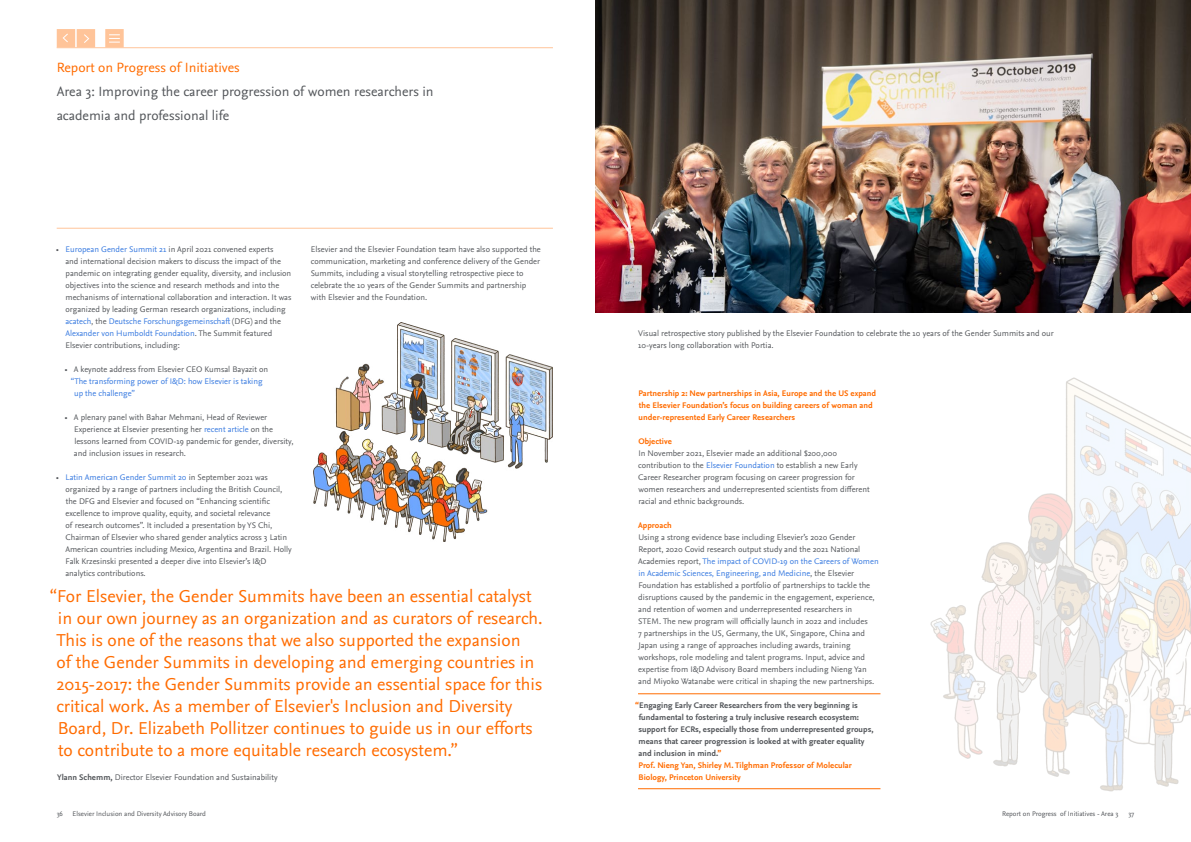
<style>
.page{position:relative;width:1191px;height:842px;background:#fff}
.page>*{position:absolute;margin:0;border:0;box-sizing:border-box;transform-origin:0 0}
.QUOTE{font:18px/22px "Nexus Sans Pro";color:#ff6c00}
.Intro{font:14px/24px "Nexus Sans Pro";color:#53565a}
.QUOTE-2{font:8.5px/12px "Nexus Sans Pro";color:#53565a}
.Quote_In_copy{font:700 8.5px/12px "Nexus Sans Pro";color:#53565a}
.t1{font:700 8.5px/12px "Nexus Sans Pro";color:#ff6c00}
.t2{font:8.5px "Nexus Sans Pro";color:#3679e0}
.t3{font:7px "Nexus Sans Pro";color:#53565a}
.s1{color:#ff6c00}
.s2{color:#3679e0}
.s3{font-weight:700}
.s4{font-weight:700;color:#ff6c00}
</style>
<div class="page">
<img style="left:835px;top:377px;width:356px;height:415px">
<div style="left:878px;top:570px;width:47px;height:142px;background:#fff"></div>
<div style="left:1179px;top:734px;width:12px;height:108px;background:#fff"></div>
<img style="left:595px;top:0;width:596px;height:312px">
<hr style="left:638px;top:694px;width:242px;height:1px;background:#ff6c00">
<hr style="left:638px;top:788px;width:242px;height:1px;background:#ff6c00">
<img style="left:313px;top:323px;width:240px;height:218px">
<hr style="left:57px;top:228px;width:496px;height:1px;background:#ffc499">
<hr style="left:57px;top:47px;width:496px;height:1px;background:#ffc499">
<svg style="left:105px;top:29px;width:19px;height:18px"></svg>
<svg style="left:57px;top:29px;width:38px;height:19px"></svg>
<p class="Intro" style="left:57px;top:55px;width:378px"><span class="s1">Report on Progress of Initiatives<br></span>Area 3: Improving the career progression of women researchers in academia and professional life</p>
<p class="QUOTE-2" style="left:65px;top:243px;width:228px;text-indent:-9px">• <span class="s2">European Gender Summit 21</span> in April 2021 convened experts<br>and international decision makers to discuss the impact of the pandemic on integrating gender equality, diversity, and inclusion objectives into the science and research methods and into the mechanisms of international collaboration and interaction. It was organized by leading German research organizations, including <span class="s2">acatech</span>, the <span class="s2">Deutsche Forschungsgemeinschaft</span> (DFG) and the <span class="s2">Alexander von Humboldt Foundation</span>. The Summit featured Elsevier contributions, including:</p>
<p class="QUOTE-2" style="left:65px;top:363px;width:205px">• A keynote address from Elsevier CEO Kumsal Bayazit on</p>
<p class="t2" style="left:71px;top:375px;width:193px">“The transforming power of I&amp;D: how Elsevier is taking</p>
<p class="t2" style="left:74px;top:387px;width:62px">up the challenge”</p>
<p class="QUOTE-2" style="left:74px;top:411px;width:221px;text-indent:-9px">• A plenary panel with Bahar Mehmani, Head of Reviewer Experience at Elsevier presenting her <span class="s2">recent article</span> on the lessons learned from COVID-19 pandemic for gender, diversity, and inclusion issues in research.</p>
<p class="QUOTE-2" style="left:65px;top:471px;width:228px;text-indent:-9px">• <span class="s2">Latin American Gender Summit 20</span> in September 2021 was organized by a range of partners including the British Council, the DFG and Elsevier and focused on “Enhancing scientific excellence to improve quality, equity, and societal relevance<br>of research outcomes”. It included a presentation by YS Chi, Chairman of Elsevier who shared gender analytics across 3 Latin American countries including Mexico, Argentina and Brazil. Holly Falk Krzesinski presented a deeper dive into Elsevier’s I&amp;D analytics contributions.</p>
<p class="QUOTE-2" style="left:311px;top:243px;width:232px">Elsevier and the Elsevier Foundation team have also supported the communication, marketing and conference delivery of the Gender Summits, including a visual storytelling retrospective piece to celebrate the 10 years of the Gender Summits and partnership with Elsevier and the Foundation.</p>
<p class="QUOTE" style="left:56px;top:584px;width:488px;text-indent:-7px">“For Elsevier, the Gender Summits have been an essential catalyst in our own journey as an organization and as curators of research.<br>This is one of the reasons that we also supported the expansion<br>of the Gender Summits in developing and emerging countries in 2015-2017: the Gender Summits provide an essential space for this critical work. As a member of Elsevier's Inclusion and Diversity Board, Dr. Elizabeth Pollitzer continues to guide us in our efforts to contribute to a more equitable research ecosystem.”</p>
<p class="QUOTE-2" style="left:57px;top:771px;width:222px"><span class="s3">Ylann Schemm,</span> Director Elsevier Foundation and Sustainability</p>
<p class="QUOTE-2" style="left:638px;top:327px;width:417px">Visual retrospective story published by the Elsevier Foundation to celebrate the 10 years of the Gender Summits and our<br>10-years long collaboration with Portia.</p>
<p class="t1" style="left:638px;top:387px;width:239px">Partnership 2: New partnerships in Asia, Europe and the US expand the Elsevier Foundation’s focus on building careers of woman and under-represented Early Career Researchers</p>
<p class="QUOTE-2" style="left:638px;top:435px;width:233px"><span class="s4">Objective<br></span>In November 2021, Elsevier made an additional $200,000 contribution to the <span class="s2">Elsevier Foundation</span> to establish a new Early Career Researcher program focusing on career progression for women researchers and underrepresented scientists from different racial and ethnic backgrounds.</p>
<p class="QUOTE-2" style="left:638px;top:519px;width:242px"><span class="s4">Approach<br></span>Using a strong evidence base including Elsevier’s 2020 Gender Report, 2020 Covid research output study and the 2021 National Academies report, <span class="s2">The impact of COVID-19 on the Careers of Women in Academic Sciences, Engineering, and Medicine</span>, the Elsevier Foundation has established a portfolio of partnerships to tackle the disruptions caused by the pandemic in the engagement, experience, and retention of women and underrepresented researchers in<br>STEM. The new program will officially launch in 2022 and includes<br>7 partnerships in the US, Germany, the UK, Singapore, China and Japan using a range of approaches including awards, training workshops, role modeling and talent programs. Input, advice and expertise from I&amp;D Advisory Board members including Nieng Yan and Miyoko Watanabe were critical in shaping the new partnerships.</p>
<p class="Quote_In_copy" style="left:638px;top:699px;width:236px;text-indent:-3px"><span class="s1">“</span>Engaging Early Career Researchers from the very beginning is fundamental to fostering a truly inclusive research ecosystem: support for ECRs, especially those from underrepresented groups, means that career progression is looked at with greater equality and inclusion in mind.<span class="s1">”<br>Prof. Nieng Yan, Shirley M. Tilghman Professor of Molecular Biology, Princeton University</span></p>
<p class="t3" style="left:57px;top:808px;width:8px">36</p>
<p class="t3" style="left:73px;top:808px;width:135px">Elsevier Inclusion and Diversity Advisory Board</p>
<p class="t3" style="left:1002px;top:808px;width:118px">Report on Progress of Initiatives - Area 3</p>
<p class="t3" style="left:1128px;top:808px;width:7px">37</p>
</div>
